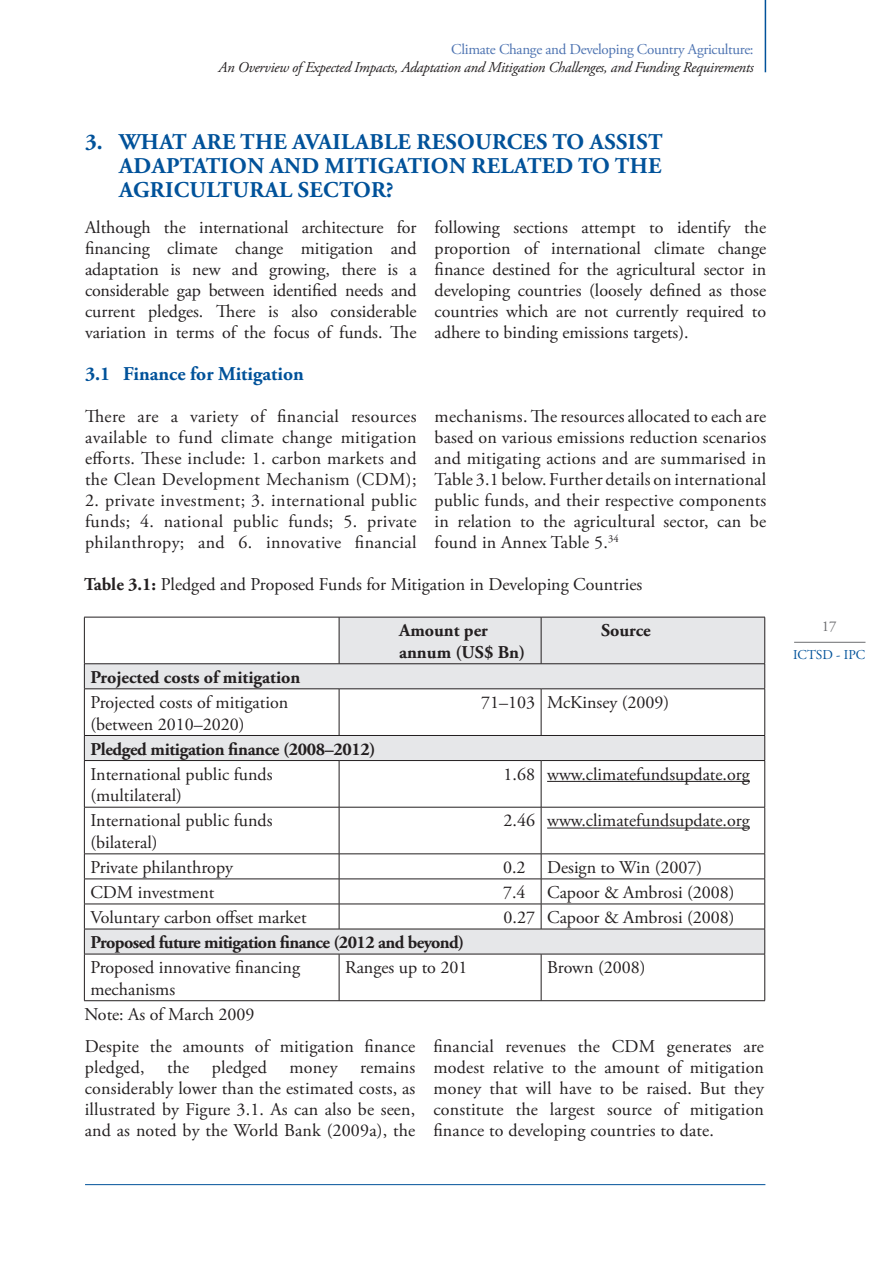
<style>
.page{position:relative;width:893px;height:1263px;background:#fff}
.page>*{position:absolute;margin:0;border:0;box-sizing:border-box;transform-origin:0 0}
.t1{font:700 22.5px/24px "Adobe Garamond Pro";letter-spacing:.015em;color:#01529a;text-align:justify}
.t2{font:700 19.5px "Adobe Garamond Pro";color:#01529a}
.t3{font:18px/21px "Adobe Garamond Pro";color:#231f20;text-align:justify}
.t4{font:700 18px "Adobe Garamond Pro";letter-spacing:-.02em;color:#231f20}
.t5{font:700 18px/21.6px "Adobe Garamond Pro";color:#231f20}
.t6{font:italic 15px "Adobe Garamond Pro";letter-spacing:-.02em;color:#231f20}
.t7{font:15px "Adobe Garamond Pro";letter-spacing:-.02em;color:#4d73b1}
.t8{font:15px "Adobe Garamond Pro";color:#6c6d70}
.t9{font:13.5px "Adobe Garamond Pro";color:#01529a}
.s1{font-weight:700}
</style>
<div class="page">
<hr style="left:85px;top:1184px;width:680px;height:1px;background:#01529a">
<hr style="left:765px;top:0;width:1px;height:72px;background:#01529a">
<hr style="left:794px;top:642px;width:71px;height:1px;background:#6c6d70">
<svg style="left:85px;top:618px;width:679px;height:336px"></svg>
<hr style="left:84px;top:617px;width:255px;height:1px;background:#231f20">
<hr style="left:84px;top:617px;width:1px;height:46px;background:#231f20">
<hr style="left:541px;top:617px;width:224px;height:1px;background:#231f20">
<hr style="left:764px;top:617px;width:1px;height:46px;background:#231f20">
<svg style="left:84px;top:664px;width:1px;height:24px"></svg>
<svg style="left:764px;top:664px;width:1px;height:24px"></svg>
<hr style="left:84px;top:688px;width:255px;height:1px;background:#231f20">
<hr style="left:84px;top:689px;width:1px;height:46px;background:#231f20">
<hr style="left:541px;top:688px;width:224px;height:1px;background:#231f20">
<hr style="left:764px;top:689px;width:1px;height:46px;background:#231f20">
<svg style="left:84px;top:736px;width:1px;height:24px"></svg>
<svg style="left:764px;top:736px;width:1px;height:24px"></svg>
<hr style="left:84px;top:760px;width:255px;height:1px;background:#231f20">
<hr style="left:84px;top:761px;width:1px;height:46px;background:#231f20">
<hr style="left:541px;top:760px;width:224px;height:1px;background:#231f20">
<hr style="left:764px;top:761px;width:1px;height:46px;background:#231f20">
<hr style="left:84px;top:807px;width:255px;height:1px;background:#231f20">
<hr style="left:84px;top:807px;width:1px;height:47px;background:#231f20">
<hr style="left:541px;top:807px;width:224px;height:1px;background:#231f20">
<hr style="left:764px;top:807px;width:1px;height:47px;background:#231f20">
<hr style="left:84px;top:853px;width:255px;height:1px;background:#231f20">
<hr style="left:541px;top:853px;width:224px;height:1px;background:#231f20">
<hr style="left:84px;top:879px;width:255px;height:1px;background:#231f20">
<hr style="left:339px;top:879px;width:202px;height:1px;background:#231f20">
<hr style="left:541px;top:879px;width:224px;height:1px;background:#231f20">
<hr style="left:84px;top:904px;width:255px;height:1px;background:#231f20">
<hr style="left:339px;top:904px;width:202px;height:1px;background:#231f20">
<svg style="left:339px;top:855px;width:1px;height:74px"></svg>
<hr style="left:541px;top:904px;width:224px;height:1px;background:#231f20">
<svg style="left:541px;top:855px;width:1px;height:74px"></svg>
<svg style="left:84px;top:854px;width:1px;height:100px"></svg>
<svg style="left:764px;top:854px;width:1px;height:100px"></svg>
<hr style="left:84px;top:954px;width:255px;height:1px;background:#231f20">
<hr style="left:84px;top:954px;width:1px;height:46px;background:#231f20">
<hr style="left:339px;top:954px;width:202px;height:1px;background:#231f20">
<hr style="left:339px;top:954px;width:1px;height:46px;background:#231f20">
<hr style="left:541px;top:954px;width:224px;height:1px;background:#231f20">
<hr style="left:541px;top:954px;width:1px;height:46px;background:#231f20">
<hr style="left:764px;top:954px;width:1px;height:46px;background:#231f20">
<hr style="left:84px;top:663px;width:681px;height:1px;background:#231f20">
<hr style="left:84px;top:735px;width:681px;height:1px;background:#231f20">
<hr style="left:84px;top:929px;width:681px;height:1px;background:#231f20">
<hr style="left:84px;top:1000px;width:681px;height:1px;background:#231f20">
<hr style="left:547px;top:781px;width:203px;height:1px;background:#231f20">
<hr style="left:547px;top:827px;width:203px;height:1px;background:#231f20">
<img style="left:224px;top:616px;width:445px;height:239px">
<p class="t7" style="left:451px;top:43px;width:304px">Climate Change and Developing Country Agriculture:</p>
<p class="t6" style="left:219px;top:61px;width:537px">An Overview of Expected Impacts, Adaptation and Mitigation Challenges, and Funding Requirements</p>
<p class="t1" style="left:119px;top:132px;width:545px;text-indent:-34px">3. WHAT ARE THE AVAILABLE RESOURCES TO ASSIST ADAPTATION AND MITIGATION RELATED TO THE AGRICULTURAL SECTOR?</p>
<p class="t3" style="left:85px;top:218px;width:333px">Although the international architecture for financing climate change mitigation and adaptation is new and growing, there is a considerable gap between identified needs and current pledges. There is also considerable variation in terms of the focus of funds. The</p>
<p class="t3" style="left:435px;top:218px;width:333px">following sections attempt to identify the proportion of international climate change finance destined for the agricultural sector in developing countries (loosely defined as those countries which are not currently required to adhere to binding emissions targets).</p>
<p class="t2" style="left:85px;top:366px;width:220px">3.1 Finance for Mitigation</p>
<p class="t3" style="left:85px;top:407px;width:333px">There are a variety of financial resources available to fund climate change mitigation efforts. These include: 1. carbon markets and the Clean Development Mechanism (CDM);</p>
<p class="t3" style="left:85px;top:491px;width:333px">2. private investment; 3. international public funds; 4. national public funds; 5. private philanthropy; and 6. innovative financial</p>
<p class="t3" style="left:435px;top:407px;width:333px">mechanisms. The resources allocated to each are based on various emissions reduction scenarios and mitigating actions and are summarised in Table 3.1 below. Further details on international public funds, and their respective components in relation to the agricultural sector, can be found in Annex Table 5.<sup>34</sup></p>
<p class="t3" style="left:84px;top:575px;width:560px"><span class="s1">Table 3.1:</span> Pledged and Proposed Funds for Mitigation in Developing Countries</p>
<p class="t5" style="left:399px;top:621px;width:128px">Amount per annum (US$ Bn)</p>
<p class="t4" style="left:601px;top:623px;width:51px">Source</p>
<p class="t5" style="left:90px;top:668px;width:211px">Projected costs of mitigation</p>
<p class="t3" style="left:90px;top:693px;width:199px;line-height:21.6px">Projected costs of mitigation (between 2010–2020)</p>
<p class="t3" style="left:481px;top:693px;width:190px">71–103 McKinsey (2009)</p>
<p class="t4" style="left:90px;top:741px;width:287px">Pledged mitigation finance (2008–2012)</p>
<p class="t3" style="left:90px;top:765px;width:184px;line-height:21.6px">International public funds (multilateral)</p>
<p class="t3" style="left:504px;top:765px;width:248px">1.68 www.climatefundsupdate.org</p>
<p class="t3" style="left:90px;top:811px;width:184px;line-height:21.6px">International public funds (bilateral)</p>
<p class="t3" style="left:504px;top:812px;width:248px">2.46 www.climatefundsupdate.org</p>
<p class="t3" style="left:90px;top:858px;width:144px">Private philanthropy</p>
<p class="t3" style="left:503px;top:858px;width:201px">0.2 Design to Win (2007)</p>
<p class="t3" style="left:90px;top:883px;width:125px">CDM investment</p>
<p class="t3" style="left:503px;top:883px;width:233px">7.4 Capoor &amp; Ambrosi (2008)</p>
<p class="t3" style="left:90px;top:908px;width:218px">Voluntary carbon offset market</p>
<p class="t3" style="left:504px;top:908px;width:233px">0.27 Capoor &amp; Ambrosi (2008)</p>
<p class="t4" style="left:90px;top:935px;width:375px">Proposed future mitigation finance (2012 and beyond)</p>
<p class="t3" style="left:90px;top:958px;width:211px;line-height:21.6px">Proposed innovative financing mechanisms</p>
<p class="t3" style="left:345px;top:958px;width:124px">Ranges up to 201</p>
<p class="t3" style="left:547px;top:958px;width:100px">Brown (2008)</p>
<p class="t3" style="left:84px;top:999px;width:333px;line-height:32.2px">Note: As of March 2009<br>Despite the amounts of mitigation finance</p>
<p class="t3" style="left:85px;top:1058px;width:332px">pledged, the pledged money remains considerably lower than the estimated costs, as illustrated by Figure 3.1. As can also be seen, and as noted by the World Bank (2009a), the</p>
<p class="t3" style="left:433px;top:1037px;width:332px">financial revenues the CDM generates are modest relative to the amount of mitigation money that will have to be raised. But they constitute the largest source of mitigation finance to developing countries to date.</p>
<p class="t8" style="left:822px;top:620px;width:16px">17</p>
<p class="t9" style="left:793px;top:649px;width:74px">ICTSD - IPC</p>
</div>
